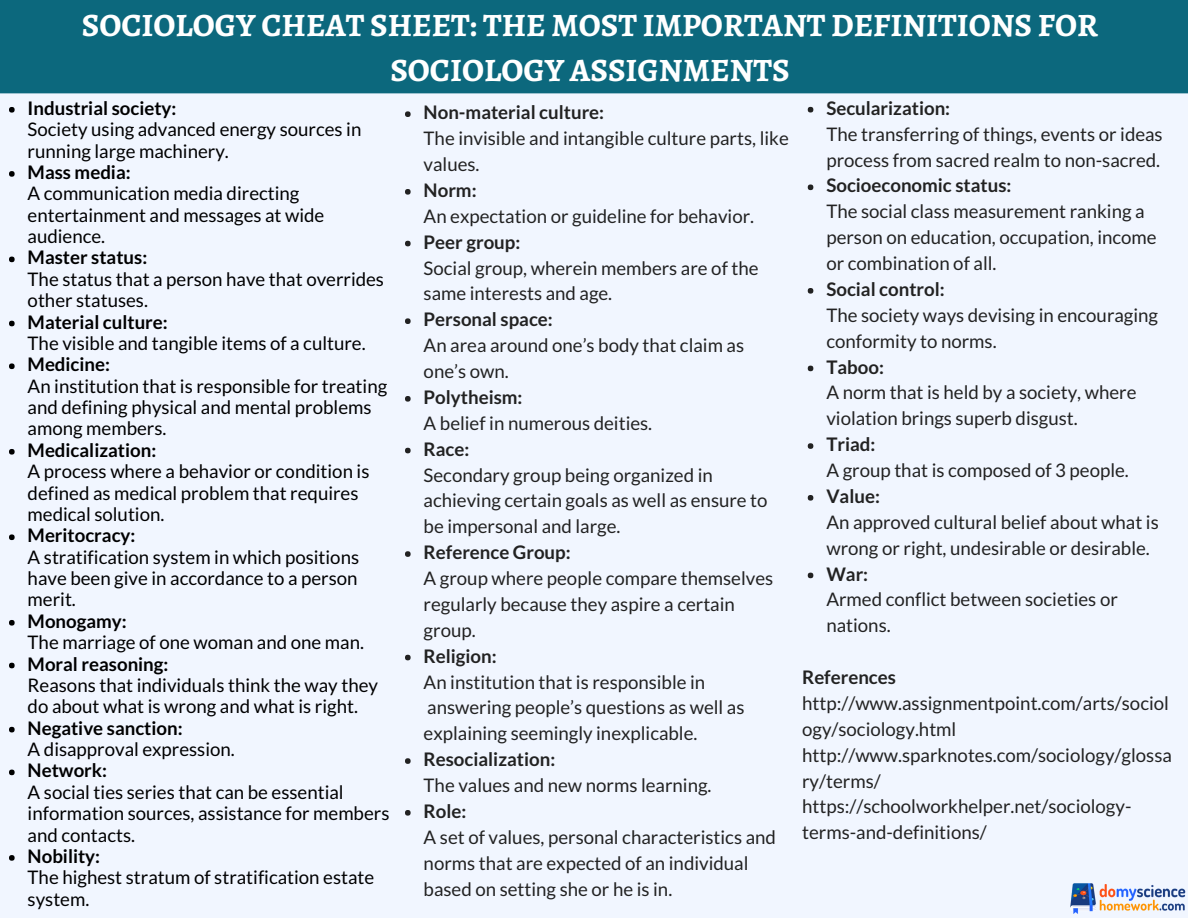
<style>
.page{position:relative;width:1188px;height:918px;background:#f1f6ff}
.page>*{position:absolute;margin:0;border:0;box-sizing:border-box;transform-origin:0 0}
.t1{font:700 32.7px/45px "Alegreya SC";color:#fff;text-align:center}
.t2{font:18.75px/25.8px "Lato";color:#222}
.t3{font:18.75px/21.3px "Lato";color:#000}
.t4{font:700 18.75px "Lato";color:#222}
.t5{font:700 18.75px "Lato";color:#000}
</style>
<div class="page">
<div style="left:0;top:0;width:1188px;height:93px;background:#0c687d"></div>
<svg style="left:9px;top:107px;width:6px;height:6px"></svg>
<svg style="left:9px;top:171px;width:6px;height:6px"></svg>
<svg style="left:9px;top:257px;width:6px;height:5px"></svg>
<svg style="left:9px;top:321px;width:6px;height:5px"></svg>
<svg style="left:9px;top:363px;width:6px;height:6px"></svg>
<svg style="left:9px;top:449px;width:6px;height:6px"></svg>
<svg style="left:9px;top:534px;width:6px;height:6px"></svg>
<svg style="left:9px;top:620px;width:6px;height:6px"></svg>
<svg style="left:9px;top:663px;width:6px;height:5px"></svg>
<svg style="left:9px;top:727px;width:6px;height:5px"></svg>
<svg style="left:9px;top:770px;width:6px;height:5px"></svg>
<svg style="left:9px;top:855px;width:6px;height:6px"></svg>
<img style="left:1070px;top:883px;width:116px;height:31px">
<svg style="left:405px;top:111px;width:6px;height:6px"></svg>
<svg style="left:405px;top:189px;width:6px;height:6px"></svg>
<svg style="left:405px;top:241px;width:6px;height:5px"></svg>
<svg style="left:405px;top:318px;width:6px;height:6px"></svg>
<svg style="left:405px;top:396px;width:6px;height:6px"></svg>
<svg style="left:405px;top:448px;width:6px;height:5px"></svg>
<svg style="left:405px;top:551px;width:6px;height:6px"></svg>
<svg style="left:405px;top:655px;width:6px;height:5px"></svg>
<svg style="left:405px;top:758px;width:6px;height:6px"></svg>
<svg style="left:405px;top:810px;width:6px;height:6px"></svg>
<svg style="left:808px;top:107px;width:5px;height:5px"></svg>
<svg style="left:808px;top:184px;width:5px;height:6px"></svg>
<svg style="left:808px;top:288px;width:5px;height:6px"></svg>
<svg style="left:808px;top:366px;width:5px;height:5px"></svg>
<svg style="left:808px;top:443px;width:5px;height:6px"></svg>
<svg style="left:808px;top:495px;width:5px;height:6px"></svg>
<svg style="left:808px;top:573px;width:5px;height:5px"></svg>
<h1 class="t1" style="left:82px;top:3px;width:1018px">SOCIOLOGY CHEAT SHEET: THE MOST IMPORTANT DEFINITIONS FOR<br>SOCIOLOGY ASSIGNMENTS</h1>
<p class="t4" style="left:424px;top:101px;width:182px">Non-material culture:</p>
<p class="t2" style="left:424px;top:125px;width:367px">The invisible and intangible culture parts, like values.</p>
<p class="t4" style="left:424px;top:178px;width:54px">Norm:</p>
<p class="t2" style="left:424px;top:203px;width:332px">An expectation or guideline for behavior.</p>
<p class="t4" style="left:424px;top:230px;width:98px">Peer group:</p>
<p class="t2" style="left:424px;top:254px;width:337px">Social group, wherein members are of the same interests and age.</p>
<p class="t4" style="left:424px;top:308px;width:131px">Personal space:</p>
<p class="t2" style="left:424px;top:332px;width:322px">An area around one’s body that claim as one’s own.</p>
<p class="t4" style="left:424px;top:385px;width:100px">Polytheism:</p>
<p class="t2" style="left:424px;top:410px;width:230px">A belief in numerous deities.</p>
<p class="t4" style="left:424px;top:437px;width:47px">Race:</p>
<p class="t2" style="left:424px;top:461px;width:346px">Secondary group being organized in achieving certain goals as well as ensure to be impersonal and large.</p>
<p class="t4" style="left:424px;top:541px;width:149px">Reference Group:</p>
<p class="t2" style="left:424px;top:565px;width:351px">A group where people compare themselves regularly because they aspire a certain group.</p>
<p class="t4" style="left:424px;top:644px;width:75px">Religion:</p>
<p class="t2" style="left:424px;top:668px;width:322px">An institution that is responsible in answering people’s questions as well as explaining seemingly inexplicable.</p>
<p class="t4" style="left:424px;top:748px;width:133px">Resocialization:</p>
<p class="t2" style="left:424px;top:772px;width:289px">The values and new norms learning.</p>
<p class="t4" style="left:424px;top:799px;width:44px">Role:</p>
<p class="t2" style="left:424px;top:824px;width:354px">A set of values, personal characteristics and norms that are expected of an individual based on setting she or he is in.</p>
<p class="t4" style="left:826px;top:96px;width:125px">Secularization:</p>
<p class="t2" style="left:826px;top:120px;width:338px">The transferring of things, events or ideas process from sacred realm to non-sacred.</p>
<p class="t4" style="left:826px;top:174px;width:187px">Socioeconomic status:</p>
<p class="t2" style="left:826px;top:198px;width:332px">The social class measurement ranking a person on education, occupation, income or combination of all.</p>
<p class="t4" style="left:826px;top:277px;width:120px">Social control:</p>
<p class="t2" style="left:826px;top:302px;width:333px">The society ways devising in encouraging conformity to norms.</p>
<p class="t4" style="left:826px;top:355px;width:59px">Taboo:</p>
<p class="t2" style="left:826px;top:379px;width:312px">A norm that is held by a society, where violation brings superb disgust.</p>
<p class="t4" style="left:826px;top:433px;width:51px">Triad:</p>
<p class="t2" style="left:826px;top:457px;width:304px">A group that is composed of 3 people.</p>
<p class="t4" style="left:826px;top:484px;width:55px">Value:</p>
<p class="t2" style="left:826px;top:509px;width:334px">An approved cultural belief about what is wrong or right, undesirable or desirable.</p>
<p class="t4" style="left:826px;top:562px;width:43px">War:</p>
<p class="t2" style="left:826px;top:586px;width:293px">Armed conflict between societies or nations.</p>
<p class="t4" style="left:802px;top:665px;width:95px">References</p>
<p class="t2" style="left:802px;top:690px;width:371px">http://www.assignmentpoint.com/arts/sociol ogy/sociology.html http://www.sparknotes.com/sociology/glossa ry/terms/ https://schoolworkhelper.net/sociology&shy;terms-and-definitions/</p>
<p class="t5" style="left:28px;top:96px;width:150px">Industrial society:</p>
<p class="t3" style="left:28px;top:118px;width:335px">Society using advanced energy sources in running large machinery.</p>
<p class="t5" style="left:28px;top:160px;width:105px">Mass media:</p>
<p class="t3" style="left:28px;top:182px;width:298px">A communication media directing entertainment and messages at wide audience.</p>
<p class="t5" style="left:28px;top:246px;width:121px">Master status:</p>
<p class="t3" style="left:28px;top:268px;width:358px">The status that a person have that overrides other statuses.</p>
<p class="t5" style="left:28px;top:310px;width:142px">Material culture:</p>
<p class="t3" style="left:28px;top:332px;width:340px">The visible and tangible items of a culture.</p>
<p class="t5" style="left:28px;top:353px;width:84px">Medicine:</p>
<p class="t3" style="left:28px;top:375px;width:361px">An institution that is responsible for treating and defining physical and mental problems among members.</p>
<p class="t5" style="left:28px;top:438px;width:130px">Medicalization:</p>
<p class="t3" style="left:28px;top:460px;width:343px">A process where a behavior or condition is defined as medical problem that requires medical solution.</p>
<p class="t5" style="left:28px;top:524px;width:109px">Meritocracy:</p>
<p class="t3" style="left:28px;top:546px;width:333px;text-align:justify">A stratification system in which positions have been give in accordance to a person merit.</p>
<p class="t5" style="left:28px;top:609px;width:101px">Monogamy:</p>
<p class="t3" style="left:28px;top:631px;width:338px">The marriage of one woman and one man.</p>
<p class="t5" style="left:28px;top:652px;width:142px">Moral reasoning:</p>
<p class="t3" style="left:28px;top:674px;width:352px">Reasons that individuals think the way they do about what is wrong and what is right.</p>
<p class="t5" style="left:28px;top:716px;width:157px">Negative sanction:</p>
<p class="t3" style="left:28px;top:738px;width:209px">A disapproval expression.</p>
<p class="t5" style="left:28px;top:759px;width:81px">Network:</p>
<p class="t3" style="left:28px;top:781px;width:363px">A social ties series that can be essential information sources, assistance for members and contacts.</p>
<p class="t5" style="left:28px;top:844px;width:74px">Nobility:</p>
<p class="t3" style="left:28px;top:866px;width:348px">The highest stratum of stratification estate system.</p>
</div>
